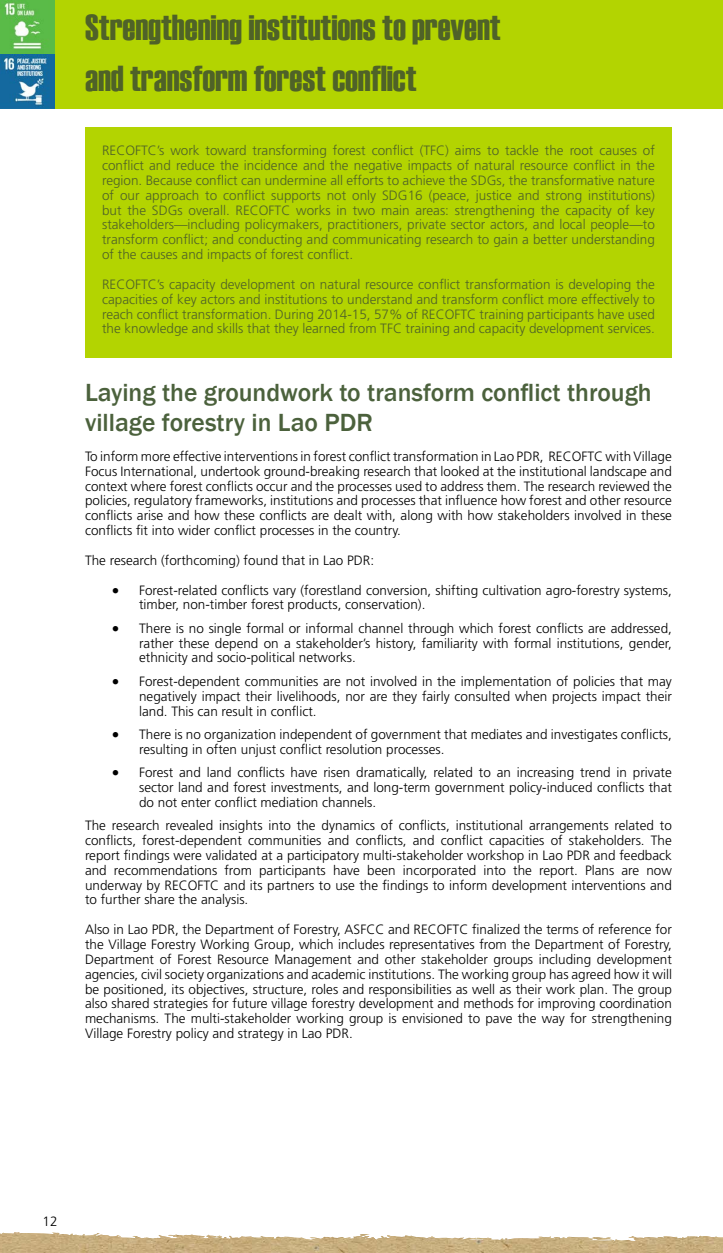
<style>
.page{position:relative;width:723px;height:1253px;background:#fff}
.page>*{position:absolute;margin:0;border:0;box-sizing:border-box;transform-origin:0 0}
.t1{font:36px/51px "Haettenschweiler";color:#4f6228}
.t2{font:500 25.5px/30.6px "Franklin Gothic";color:#4b613c}
.t3{font:300 13.5px/14.9px "Frutiger";color:#000;text-align:justify}
.t4{font:300 13.5px/14.9px "Frutiger";color:#4f6228;text-align:justify}
</style>
<div class="page">
<img style="left:0;top:1232px;width:396px;height:21px">
<div style="left:0;top:0;width:723px;height:108px;background:#b3d401"></div>
<img style="left:0;top:0;width:54px;height:108px">
<div style="left:85px;top:128px;width:587px;height:230px;background:#b3d401"></div>
<h1 class="t1" style="left:85px;top:0;width:417px">Strengthening institutions to prevent and transform forest conflict</h1>
<p class="t4" style="left:102px;top:143px;width:554px">RECOFTC’s work toward transforming forest conflict (TFC) aims to tackle the root causes of conflict and reduce the incidence and the negative impacts of natural resource conflict in the region. Because conflict can undermine all efforts to achieve the SDGs, the transformative nature of our approach to conflict supports not only SDG16 (peace, justice and strong institutions) but the SDGs overall. RECOFTC works in two main areas: strengthening the capacity of key stakeholders—including policymakers, practitioners, private sector actors, and local people—to transform conflict; and conducting and communicating research to gain a better understanding of the causes and impacts of forest conflict.</p>
<p class="t4" style="left:102px;top:277px;width:554px">RECOFTC’s capacity development on natural resource conflict transformation is developing the capacities of key actors and institutions to understand and transform conflict more effectively to reach conflict transformation. During 2014-15, 57% of RECOFTC training participants have used the knowledge and skills that they learned from TFC training and capacity development services.</p>
<h2 class="t2" style="left:85px;top:377px;width:568px">Laying the groundwork to transform conflict through village forestry in Lao PDR</h2>
<p class="t3" style="left:85px;top:449px;width:588px">To inform more effective interventions in forest conflict transformation in Lao PDR, RECOFTC with Village Focus International, undertook ground-breaking research that looked at the institutional landscape and context where forest conflicts occur and the processes used to address them. The research reviewed the policies, regulatory frameworks, institutions and processes that influence how forest and other resource conflicts arise and how these conflicts are dealt with, along with how stakeholders involved in these conflicts fit into wider conflict processes in the country.</p>
<p class="t3" style="left:85px;top:553px;width:291px">The research (forthcoming) found that in Lao PDR:</p>
<p class="t3" style="left:139px;top:582px;width:534px;text-indent:-27px">• Forest-related conflicts vary (forestland conversion, shifting cultivation agro-forestry systems, timber, non-timber forest products, conservation).</p>
<p class="t3" style="left:139px;top:621px;width:534px;text-indent:-27px">• There is no single formal or informal channel through which forest conflicts are addressed, rather these depend on a stakeholder’s history, familiarity with formal institutions, gender, ethnicity and socio-political networks.</p>
<p class="t3" style="left:139px;top:674px;width:534px;text-indent:-27px">• Forest-dependent communities are not involved in the implementation of policies that may negatively impact their livelihoods, nor are they fairly consulted when projects impact their land. This can result in conflict.</p>
<p class="t3" style="left:139px;top:727px;width:534px;text-indent:-27px">• There is no organization independent of government that mediates and investigates conflicts, resulting in often unjust conflict resolution processes.</p>
<p class="t3" style="left:139px;top:765px;width:534px;text-indent:-27px">• Forest and land conflicts have risen dramatically, related to an increasing trend in private sector land and forest investments, and long-term government policy-induced conflicts that do not enter conflict mediation channels.</p>
<p class="t3" style="left:85px;top:818px;width:588px">The research revealed insights into the dynamics of conflicts, institutional arrangements related to conflicts, forest-dependent communities and conflicts, and conflict capacities of stakeholders. The report findings were validated at a participatory multi-stakeholder workshop in Lao PDR and feedback and recommendations from participants have been incorporated into the report. Plans are now underway by RECOFTC and its partners to use the findings to inform development interventions and to further share the analysis.</p>
<p class="t3" style="left:85px;top:922px;width:588px">Also in Lao PDR, the Department of Forestry, ASFCC and RECOFTC finalized the terms of reference for the Village Forestry Working Group, which includes representatives from the Department of Forestry, Department of Forest Resource Management and other stakeholder groups including development agencies, civil society organizations and academic institutions. The working group has agreed how it will be positioned, its objectives, structure, roles and responsibilities as well as their work plan. The group also shared strategies for future village forestry development and methods for improving coordination mechanisms. The multi-stakeholder working group is envisioned to pave the way for strengthening Village Forestry policy and strategy in Lao PDR.</p>
<p class="t3" style="left:43px;top:1214px;width:17px">12</p>
</div>
